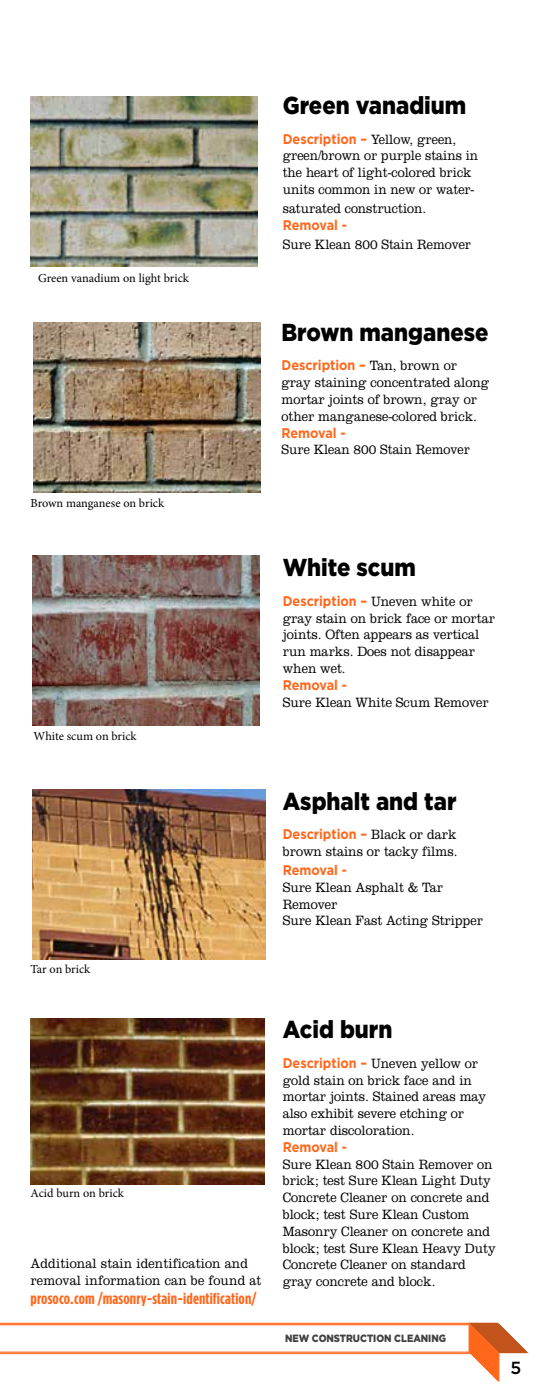
<style>
.page{position:relative;width:536px;height:1386px;background:#fff}
.page>*{position:absolute;margin:0;border:0;box-sizing:border-box;transform-origin:0 0}
.t1{font:900 24.5px "Gotham";color:#000;scale:.9 1}
.t2{font:500 17.5px "Gotham";color:#000}
.t3{font:700 15.75px "Gotham Condensed";letter-spacing:.01em;color:#ff671b;scale:1.06 1}
.t4{font:300 14px/16.8px "Clarendon LT Std";color:#000;scale:.9 1}
.t5{font:300 14px/16.8px "Clarendon LT Std";color:#000;scale:.89 1}
.t6{font:700 14px "Gotham";color:#ff671b;scale:.9 1}
.t7{font:12.25px "Minion Pro";letter-spacing:-.005em;color:#000}
.t8{font:900 10.5px "Gotham";color:#414042;scale:.9 1}
.s1{font-family:"Gotham";font-weight:700;color:#ff671b}
.s2{font-family:"Clarendon LT Std";font-weight:300;color:#000}
</style>
<div class="page">
<hr style="left:0;top:1352px;width:470px;height:1px;background:#ff7632">
<hr style="left:0;top:1323px;width:469px;height:1px;background:#ff7632">
<hr style="left:0;top:1353px;width:472px;height:1px;background:#ff7632">
<hr style="left:0;top:1324px;width:471px;height:1px;background:#ff7632">
<svg style="left:468px;top:1323px;width:60px;height:59px"></svg>
<img style="left:31px;top:96px;width:226px;height:170px">
<img style="left:33px;top:322px;width:227px;height:170px">
<img style="left:33px;top:556px;width:226px;height:170px">
<img style="left:31px;top:1019px;width:233px;height:165px">
<img style="left:32px;top:789px;width:233px;height:170px">
<p class="t7" style="left:38px;top:274px;width:152px">Green vanadium on light brick</p>
<p class="t7" style="left:31px;top:498px;width:135px">Brown manganese on brick</p>
<p class="t7" style="left:34px;top:731px;width:104px">White scum on brick</p>
<h1 class="t1" style="left:283px;top:95px;width:205px">Green vanadium</h1>
<p class="t5" style="left:283px;top:132px;width:221px"><span class="s1">Description –</span> Yellow, green, green/brown or purple stains in the heart of light-colored brick units common in new or water-</p>
<p class="t5" style="left:283px;top:201px;width:163px">saturated construction.</p>
<p class="t6" style="left:283px;top:219px;width:73px">Removal -</p>
<p class="t5" style="left:283px;top:237px;width:213px">Sure Klean 800 Stain Remover</p>
<h1 class="t1" style="left:281px;top:321px;width:231px">Brown manganese</h1>
<p class="t6" style="left:281px;top:359px;width:196px">Description – <span class="s2">Tan, brown or</span></p>
<p class="t4" style="left:281px;top:375px;width:232px">gray staining concentrated along mortar joints of brown, gray or other manganese-colored brick.</p>
<p class="t6" style="left:281px;top:426px;width:73px">Removal -</p>
<p class="t5" style="left:281px;top:442px;width:213px">Sure Klean 800 Stain Remover</p>
<h1 class="t1" style="left:283px;top:557px;width:149px">White scum</h1>
<p class="t4" style="left:283px;top:594px;width:237px"><span class="s1">Description –</span> Uneven white or gray stain on brick face or mortar joints. Often appears as vertical run marks. Does not disappear when wet.</p>
<p class="t6" style="left:283px;top:679px;width:73px">Removal -</p>
<p class="t4" style="left:283px;top:695px;width:230px">Sure Klean White Scum Remover</p>
<p class="t7" style="left:31px;top:964px;width:61px">Tar on brick</p>
<p class="t7" style="left:31px;top:1188px;width:95px">Acid burn on brick</p>
<p class="t4" style="left:31px;top:1256px;width:258px">Additional stain identification and removal information can be found at</p>
<p class="t3" style="left:31px;top:1291px;width:215px">prosoco.com /masonry-stain-identification/</p>
<h1 class="t1" style="left:283px;top:790px;width:194px">Asphalt and tar</h1>
<p class="t6" style="left:283px;top:828px;width:194px">Description – <span class="s2">Black or dark</span></p>
<p class="t4" style="left:283px;top:844px;width:196px">brown stains or tacky films.</p>
<p class="t6" style="left:283px;top:864px;width:73px">Removal -</p>
<p class="t4" style="left:283px;top:880px;width:224px">Sure Klean Asphalt &amp; Tar<br>Remover<br>Sure Klean Fast Acting Stripper</p>
<h1 class="t1" style="left:283px;top:1019px;width:123px">Acid burn</h1>
<p class="t4" style="left:283px;top:1056px;width:227px"><span class="s1">Description –</span> Uneven yellow or gold stain on brick face and in mortar joints. Stained areas may also exhibit severe etching or mortar discoloration.</p>
<p class="t6" style="left:283px;top:1141px;width:73px">Removal -</p>
<p class="t4" style="left:283px;top:1157px;width:238px">Sure Klean 800 Stain Remover on brick; test Sure Klean Light Duty<br>Concrete Cleaner on concrete and block; test Sure Klean Custom<br>Masonry Cleaner on concrete and block; test Sure Klean Heavy Duty<br>Concrete Cleaner on standard gray concrete and block.</p>
<p class="t8" style="left:285px;top:1334px;width:180px">NEW CONSTRUCTION CLEANING</p>
<p class="t2" style="left:510px;top:1360px;width:12px">5</p>
</div>
